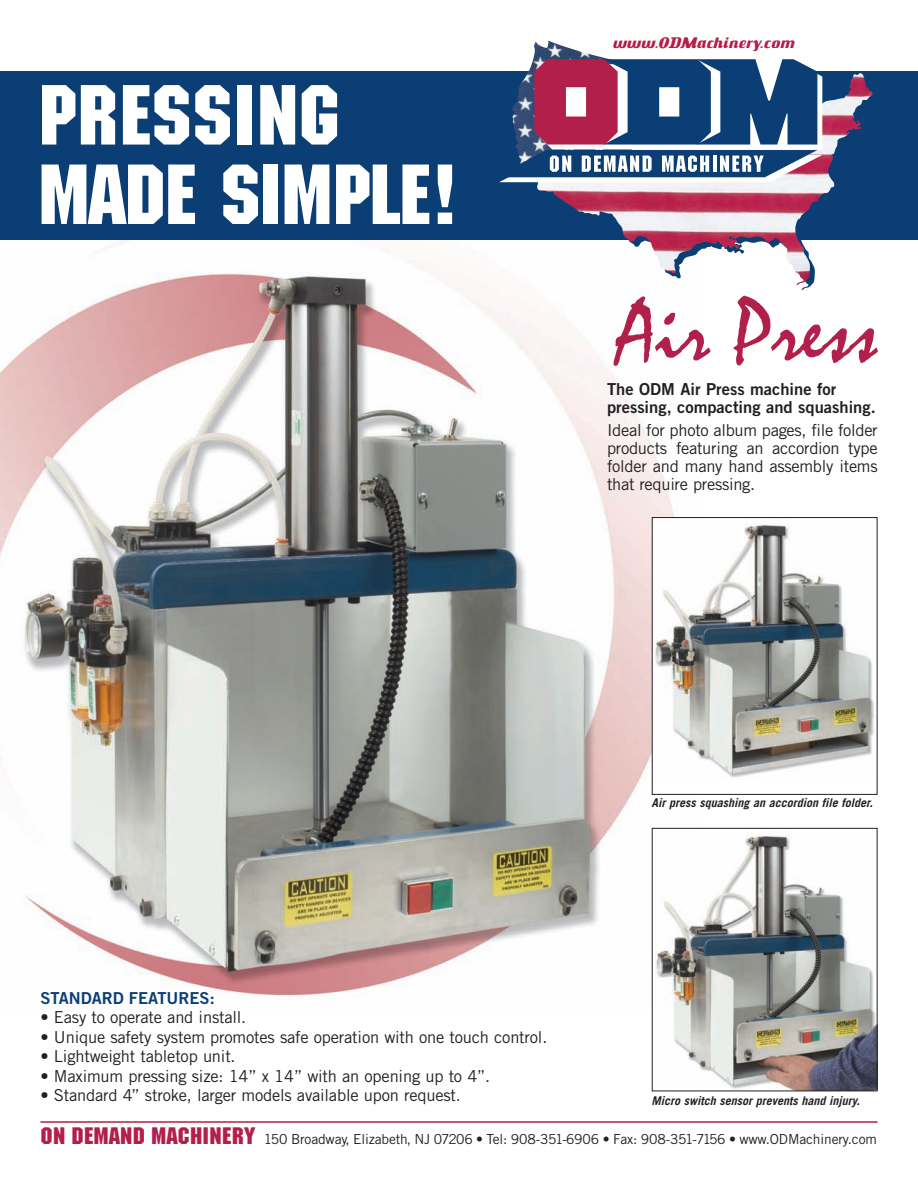
<style>
.page{position:relative;width:918px;height:1188px;background:#fff}
.page>*{position:absolute;margin:0;border:0;box-sizing:border-box;transform-origin:0 0}
.t1{font:90px "Mistral";letter-spacing:-.005em;color:#b31f4b}
.t2{font:82.95px/79.5px "Machine";letter-spacing:-.015em;color:#fff;scale:1.05 1}
.t3{font:16.5px/18px "Trade Gothic";letter-spacing:-.01em;color:#231f20;text-align:justify}
.t4{font:16.5px/18px "Trade Gothic Bold Two";color:#231f20}
.t5{font:16.5px "Trade Gothic Bold Two";color:#0b3e75}
.t6{font:13.8px "Trade Gothic";letter-spacing:-.01em;color:#231f20}
.t7{font:13.35px "Roadtrip";letter-spacing:.015em;color:#b31f4b}
.t8{font:italic 700 12px "Trade Gothic";color:#231f20}
.s1{font-family:"Machine";font-size:23.25px;color:#b31f4b}
</style>
<div class="page">
<img style="left:0;top:240px;width:701px;height:770px">
<div style="left:0;top:71px;width:918px;height:169px;background:#0b3e75"></div>
<svg style="left:515px;top:45px;width:297px;height:245px"></svg>
<img style="left:547px;top:40px;width:326px;height:245px">
<svg style="left:499px;top:59px;width:323px;height:123px"></svg>
<hr style="left:40px;top:1121px;width:838px;height:2px;background:#b31f4b">
<div style="left:652px;top:518px;width:225px;height:276px;background:#fff"></div>
<img style="left:655px;top:524px;width:219px;height:254px">
<div style="left:652px;top:517px;width:226px;height:278px;border:1px solid #231f20"></div>
<img style="left:654px;top:830px;width:222px;height:259px">
<div style="left:652px;top:828px;width:226px;height:263px;border:1px solid #231f20"></div>
<h2 class="t2" style="left:38px;top:76px;width:404px">PRESSING<br>MADE SIMPLE!</h2>
<p class="t7" style="left:612px;top:36px;width:183px">www.ODMachinery.com</p>
<h1 class="t1" style="left:617px;top:277px;width:262px">Air Press</h1>
<p class="t4" style="left:607px;top:382px;width:270px">The ODM Air Press machine for pressing, compacting and squashing.</p>
<p class="t3" style="left:607px;top:423px;width:272px">Ideal for photo album pages, file folder products featuring an accordion type folder and many hand assembly items that require pressing.</p>
<p class="t5" style="left:40px;top:992px;width:176px">STANDARD FEATURES:</p>
<p class="t3" style="left:40px;top:1010px;width:207px">• Easy to operate and install.</p>
<p class="t3" style="left:40px;top:1029px;width:508px">• Unique safety system promotes safe operation with one touch control.</p>
<p class="t3" style="left:40px;top:1049px;width:197px">• Lightweight tabletop unit.</p>
<p class="t3" style="left:40px;top:1068px;width:451px">• Maximum pressing size: 14” x 14” with an opening up to 4”.</p>
<p class="t3" style="left:40px;top:1088px;width:422px">• Standard 4” stroke, larger models available upon request.</p>
<p class="t8" style="left:651px;top:799px;width:223px">Air press squashing an accordion file folder.</p>
<p class="t8" style="left:651px;top:1096px;width:210px">Micro switch sensor prevents hand injury.</p>
<p class="t6" style="left:40px;top:1134px;width:838px"><span class="s1">ON DEMAND MACHINERY</span> 150 Broadway, Elizabeth, NJ 07206 • Tel: 908-351-6906 • Fax: 908-351-7156 • www.ODMachinery.com</p>
</div>
